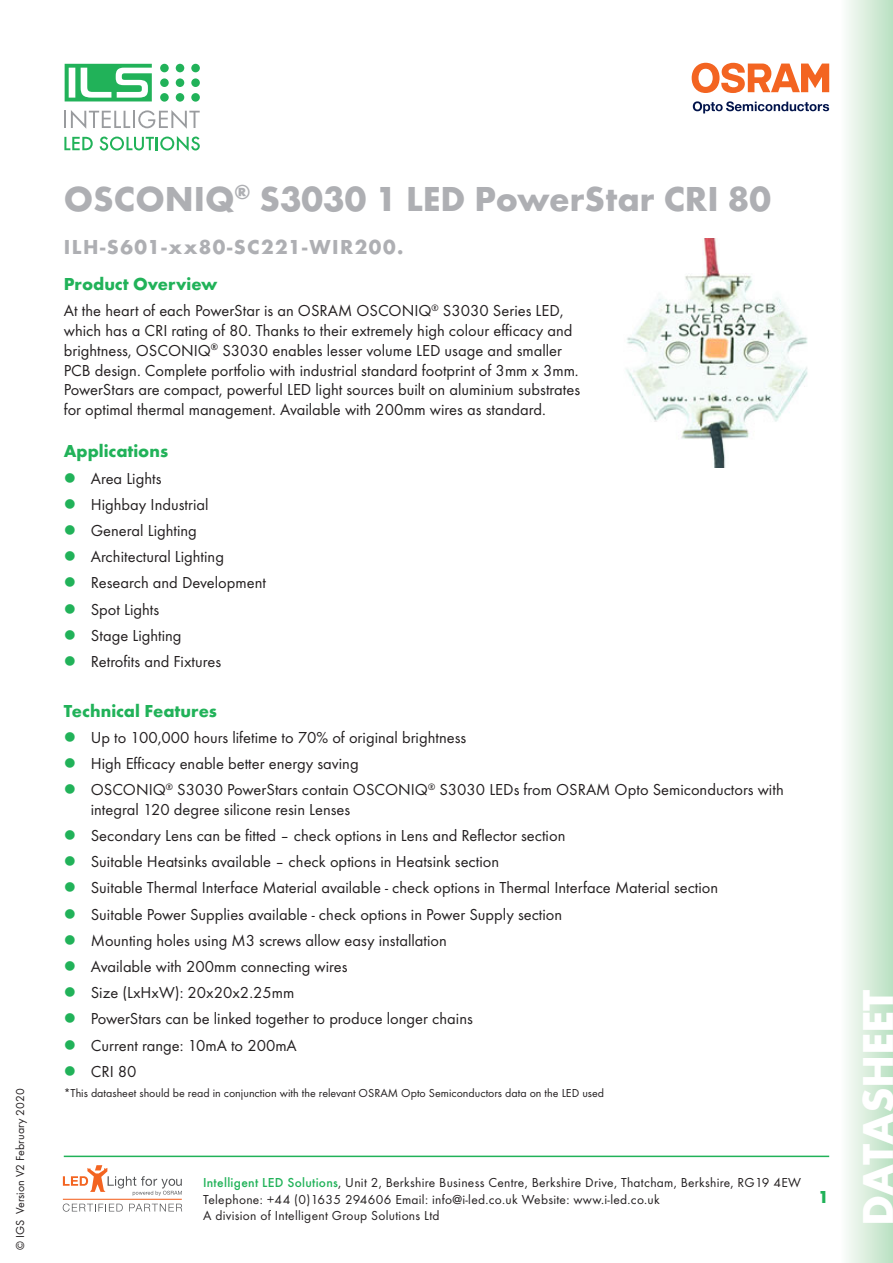
<style>
.page{position:relative;width:893px;height:1263px;background:#fff}
.page>*{position:absolute;margin:0;border:0;box-sizing:border-box;transform-origin:0 0}
.t1{font:700 45px "Futura T";color:#fff}
.t2{font:700 36px "Futura T";color:#aeafb3}
.t3{font:700 21px "Futura T";letter-spacing:.07em;color:#aeafb3}
.Bodytext{font:700 18px "Futura T";color:#21b259}
.Bodytext-2{font:16.5px/19.8px "Futura T";color:#231f20}
.t4{font:13.5px/16.2px "Futura T";letter-spacing:.02em;color:#231f20}
.footnotes{font:12px "Futura T";color:#231f20}
.s1{font-weight:500;color:#21b259}
</style>
<div class="page">
<svg style="left:64px;top:110px;width:136px;height:19px"></svg>
<div style="left:160px;top:64px;width:9px;height:8px;background:#21b259;border-radius:50%"></div>
<div style="left:176px;top:64px;width:8px;height:8px;background:#21b259;border-radius:50%"></div>
<div style="left:191px;top:64px;width:9px;height:8px;background:#21b259;border-radius:50%"></div>
<div style="left:160px;top:78px;width:9px;height:9px;background:#21b259;border-radius:50%"></div>
<div style="left:176px;top:78px;width:8px;height:9px;background:#21b259;border-radius:50%"></div>
<div style="left:191px;top:78px;width:9px;height:9px;background:#21b259;border-radius:50%"></div>
<div style="left:160px;top:93px;width:9px;height:9px;background:#21b259;border-radius:50%"></div>
<div style="left:176px;top:93px;width:8px;height:9px;background:#21b259;border-radius:50%"></div>
<div style="left:191px;top:93px;width:9px;height:9px;background:#21b259;border-radius:50%"></div>
<svg style="left:65px;top:64px;width:87px;height:37px"></svg>
<svg style="left:64px;top:137px;width:29px;height:13px"></svg>
<svg style="left:100px;top:136px;width:100px;height:15px"></svg>
<hr style="left:64px;top:1155px;width:765px;height:2px;background:#21b259">
<svg style="left:63px;top:1165px;width:119px;height:31px"></svg>
<svg style="left:63px;top:1203px;width:60px;height:8px"></svg>
<svg style="left:129px;top:1204px;width:53px;height:7px"></svg>
<hr style="left:63px;top:1199px;width:119px;height:1px;background:#f36421">
<div style="left:840px;top:0;width:53px;height:1263px;background:linear-gradient(to right,#fdfdfc,#b9e0c1)"></div>
<svg style="left:693px;top:101px;width:136px;height:12px"></svg>
<svg style="left:692px;top:63px;width:137px;height:30px"></svg>
<img style="left:626px;top:239px;width:182px;height:229px">
<p class="footnotes" style="left:13px;top:1250px;width:163px;rotate:-90deg">© IGS Version V2 February 2020</p>
<p class="t2" style="left:64px;top:178px;width:709px">OSCONIQ<sup>®</sup> S3030 1 LED PowerStar CRI 80</p>
<p class="t3" style="left:64px;top:235px;width:341px">ILH-S601-xx80-SC221-WIR200.</p>
<p class="Bodytext" style="left:64px;top:273px;width:155px">Product Overview</p>
<p class="Bodytext-2" style="left:64px;top:301px;width:518px">At the heart of each PowerStar is an OSRAM OSCONIQ<sup>®</sup> S3030 Series LED, which has a CRI rating of 80. Thanks to their extremely high colour efficacy and brightness, OSCONIQ<sup>®</sup> S3030 enables lesser volume LED usage and smaller PCB design. Complete portfolio with industrial standard footprint of 3mm x 3mm.<br>PowerStars are compact, powerful LED light sources built on aluminium substrates for optimal thermal management. Available with 200mm wires as standard.</p>
<p class="Bodytext" style="left:64px;top:441px;width:106px">Applications</p>
<p class="Bodytext-2" style="left:91px;top:468px;width:72px">Area Lights</p>
<p class="Bodytext-2" style="left:91px;top:494px;width:119px">Highbay Industrial</p>
<p class="Bodytext-2" style="left:91px;top:520px;width:108px">General Lighting</p>
<p class="Bodytext-2" style="left:91px;top:547px;width:135px">Architectural Lighting</p>
<p class="Bodytext-2" style="left:91px;top:573px;width:177px">Research and Development</p>
<p class="Bodytext-2" style="left:91px;top:599px;width:70px">Spot Lights</p>
<p class="Bodytext-2" style="left:91px;top:625px;width:92px">Stage Lighting</p>
<p class="Bodytext-2" style="left:91px;top:651px;width:132px">Retrofits and Fixtures</p>
<p class="Bodytext" style="left:64px;top:700px;width:155px">Technical Features</p>
<p class="Bodytext-2" style="left:91px;top:727px;width:377px">Up to 100,000 hours lifetime to 70% of original brightness</p>
<p class="Bodytext-2" style="left:91px;top:753px;width:269px">High Efficacy enable better energy saving</p>
<p class="Bodytext-2" style="left:91px;top:779px;width:694px">OSCONIQ<sup>®</sup> S3030 PowerStars contain OSCONIQ<sup>®</sup> S3030 LEDs from OSRAM Opto Semiconductors with integral 120 degree silicone resin Lenses</p>
<p class="Bodytext-2" style="left:91px;top:825px;width:476px">Secondary Lens can be fitted – check options in Lens and Reflector section</p>
<p class="Bodytext-2" style="left:91px;top:852px;width:410px">Suitable Heatsinks available – check options in Heatsink section</p>
<p class="Bodytext-2" style="left:91px;top:878px;width:629px">Suitable Thermal Interface Material available - check options in Thermal Interface Material section</p>
<p class="Bodytext-2" style="left:91px;top:904px;width:473px">Suitable Power Supplies available - check options in Power Supply section</p>
<p class="Bodytext-2" style="left:91px;top:930px;width:358px">Mounting holes using M3 screws allow easy installation</p>
<p class="Bodytext-2" style="left:91px;top:956px;width:258px">Available with 200mm connecting wires</p>
<p class="Bodytext-2" style="left:91px;top:982px;width:205px">Size (LxHxW): 20x20x2.25mm</p>
<p class="Bodytext-2" style="left:91px;top:1009px;width:384px">PowerStars can be linked together to produce longer chains</p>
<p class="Bodytext-2" style="left:91px;top:1035px;width:208px">Current range: 10mA to 200mA</p>
<p class="Bodytext-2" style="left:91px;top:1061px;width:47px">CRI 80</p>
<p class="footnotes" style="left:64px;top:1086px;width:542px">*This datasheet should be read in conjunction with the relevant OSRAM Opto Semiconductors data on the LED used</p>
<p class="t4" style="left:203px;top:1175px;width:599px"><span class="s1">Intelligent LED Solutions</span>, Unit 2, Berkshire Business Centre, Berkshire Drive, Thatcham, Berkshire, RG19 4EW<br>Telephone: +44 (0)1635 294606 Email: info@i-led.co.uk Website: www.i-led.co.uk<br>A division of Intelligent Group Solutions Ltd</p>
<p class="Bodytext" style="left:818px;top:1186px;width:12px">1</p>
<h1 class="t1" style="left:851px;top:1226px;width:238px;rotate:-90deg">DATASHEET</h1>
</div>
